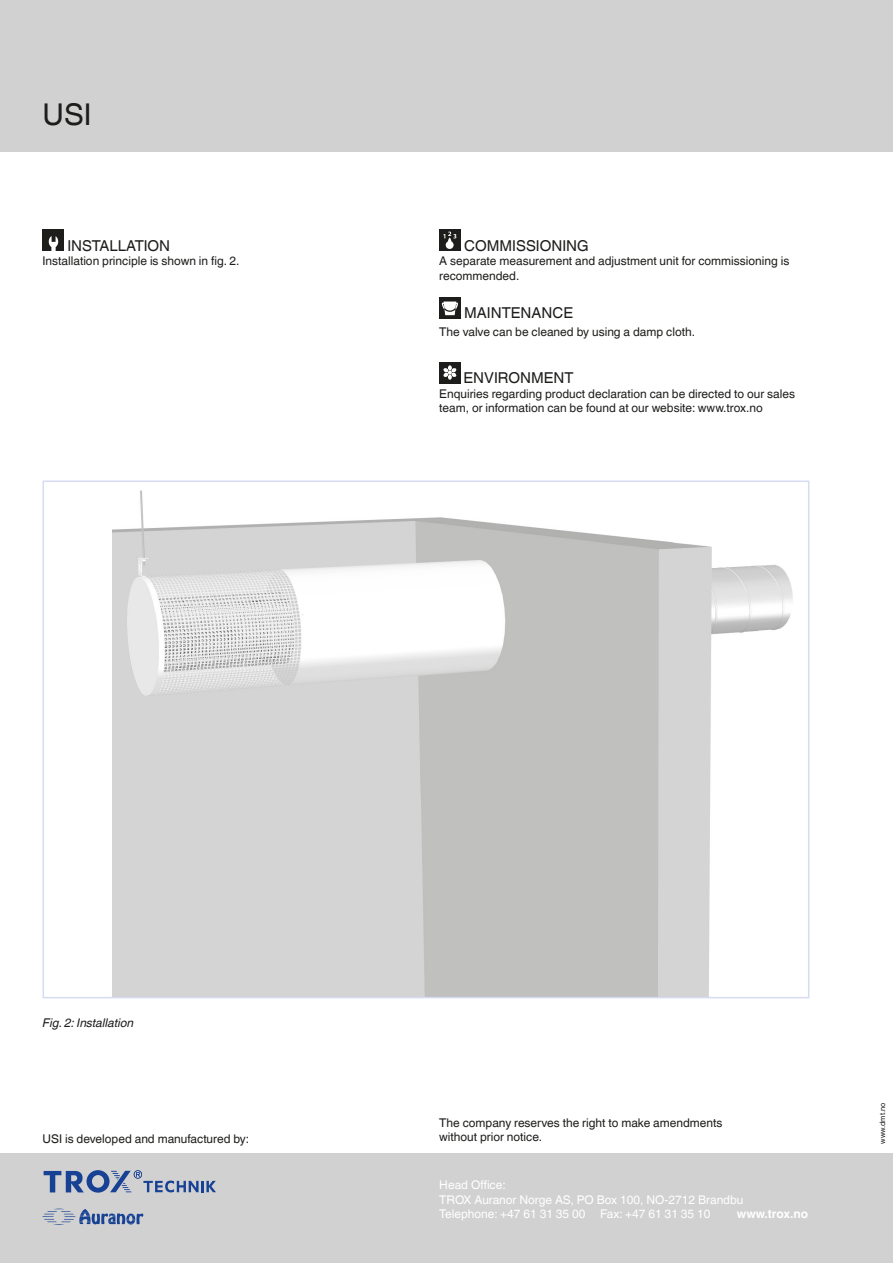
<style>
.page{position:relative;width:893px;height:1263px;background:#fff}
.page>*{position:absolute;margin:0;border:0;box-sizing:border-box;transform-origin:0 0}
.t1{font:30px "TROX Helvetica";color:#1d1d1b}
.t2{font:15px "TROX Helvetica";color:#1d1d1b}
.t3{font:12px/14.4px "TROX Helvetica";color:#1d1d1b}
.t4{font:12px "TROX Helvetica";color:#fff}
.Diamgram{font:italic 12px "TROX Helvetica";color:#1d1d1b}
.t5{font:700 12px "TROX Helvetica";color:#fff}
.t6{font:7.5px "TROX Helvetica";color:#1d1d1b}
</style>
<div class="page">
<div style="left:0;top:1154px;width:893px;height:109px;background:#d1d1d1"></div>
<div style="left:0;top:0;width:893px;height:152px;background:#d1d1d1"></div>
<svg style="left:43px;top:1208px;width:100px;height:17px"></svg>
<svg style="left:44px;top:1170px;width:172px;height:22px"></svg>
<div style="left:439px;top:230px;width:21px;height:21px;background:#1d1d1b"></div>
<div style="left:446px;top:241px;width:8px;height:8px;background:#fff;border-radius:50%"></div>
<svg style="left:443px;top:232px;width:13px;height:12px"></svg>
<div style="left:439px;top:297px;width:21px;height:21px;background:#1d1d1b"></div>
<svg style="left:442px;top:301px;width:16px;height:14px"></svg>
<div style="left:439px;top:362px;width:21px;height:21px;background:#1d1d1b"></div>
<svg style="left:443px;top:365px;width:13px;height:15px"></svg>
<div style="left:43px;top:230px;width:21px;height:21px;background:#1d1d1b"></div>
<svg style="left:49px;top:236px;width:9px;height:15px"></svg>
<img style="left:112px;top:485px;width:698px;height:512px">
<p class="t1" style="left:43px;top:97px;width:51px">USI</p>
<p class="t2" style="left:67px;top:237px;width:104px">INSTALLATION</p>
<p class="t3" style="left:43px;top:254px;width:198px">Installation principle is shown in fig. 2.</p>
<p class="t2" style="left:464px;top:237px;width:126px">COMMISSIONING</p>
<p class="t3" style="left:439px;top:254px;width:352px">A separate measurement and adjustment unit for commissioning is recommended.</p>
<p class="t2" style="left:464px;top:304px;width:110px">MAINTENANCE</p>
<p class="t3" style="left:439px;top:325px;width:257px">The valve can be cleaned by using a damp cloth.</p>
<p class="t2" style="left:463px;top:369px;width:112px">ENVIRONMENT</p>
<p class="t3" style="left:439px;top:386px;width:357px">Enquiries regarding product declaration can be directed to our sales team, or information can be found at our website: www.trox.no</p>
<p class="Diamgram" style="left:43px;top:1015px;width:93px">Fig. 2: Installation</p>
<p class="t3" style="left:43px;top:1131px;width:208px">USI is developed and manufactured by:</p>
<p class="t3" style="left:439px;top:1116px;width:285px">The company reserves the right to make amendments without prior notice.</p>
<p class="t4" style="left:439px;top:1178px;width:68px">Head Office:</p>
<p class="t4" style="left:439px;top:1192px;width:306px">TROX Auranor Norge AS, PO Box 100, NO-2712 Brandbu</p>
<p class="t4" style="left:439px;top:1207px;width:273px">Telephone: +47 61 31 35 00 Fax: +47 61 31 35 10</p>
<p class="t5" style="left:737px;top:1207px;width:73px">www.trox.no</p>
<p class="t6" style="left:878px;top:1144px;width:42px;rotate:-90deg">www.dmt.no</p>
</div>
